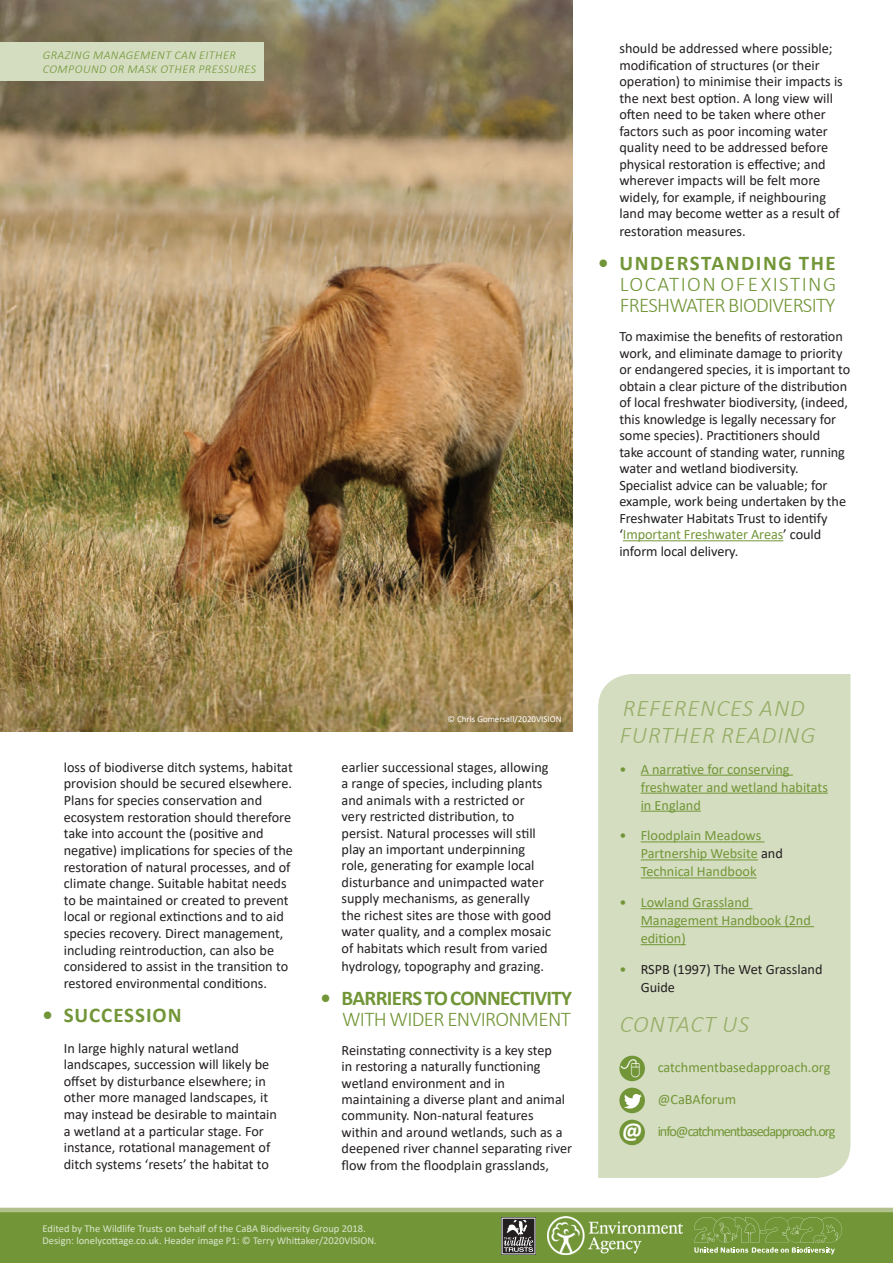
<style>
.page{position:relative;width:893px;height:1263px;background:#fff}
.page>*{position:absolute;margin:0;border:0;box-sizing:border-box;transform-origin:0 0}
.t1{font:italic 300 24px/27px "Calibri";letter-spacing:.04em;color:#97ae67}
.t2{font:300 21px/21px "Calibri";letter-spacing:-.03em;color:#729637}
.t3{font:700 21px "Calibri";letter-spacing:-.03em;color:#729637}
.t4{font:700 21px "Calibri";letter-spacing:.075em;color:#729637}
.t5{font:700 21px "Calibri";letter-spacing:.04em;color:#729637}
.t6{font:14.25px/16.5px "Calibri";color:#231f20}
.t7{font:14.25px/18px "Calibri";color:#729637}
.t8{font:14.25px "Calibri";letter-spacing:-.07em;color:#729637}
.t9{font:italic 300 12px/13.5px "Calibri";letter-spacing:.04em;color:#729637}
.t10{font:10.5px/12px "Calibri";color:#dce6cf}
.t11{font:9px "Calibri";color:#fff}
.s1{color:#729637}
.s2{color:#dce3cc}
.s3{color:#231f20}
.s4{font-weight:700;font-size:22.65px;color:#fff}
</style>
<div class="page">
<div style="left:0;top:1212px;width:893px;height:51px;background:#729637"></div>
<hr style="left:0;top:1208px;width:893px;height:4px;background:#b2c18c">
<img style="left:0;top:0;width:573px;height:731px">
<div style="left:0;top:43px;width:264px;height:38px;background:#d4ddc0"></div>
<div style="left:598px;top:674px;width:252px;height:504px;background:#d4ddc0"></div>
<hr style="left:641px;top:775px;width:152px;height:1px;background:#729637">
<hr style="left:641px;top:793px;width:187px;height:1px;background:#729637">
<hr style="left:641px;top:811px;width:60px;height:1px;background:#729637">
<hr style="left:641px;top:841px;width:123px;height:1px;background:#729637">
<hr style="left:641px;top:859px;width:117px;height:1px;background:#729637">
<hr style="left:641px;top:877px;width:116px;height:1px;background:#729637">
<hr style="left:641px;top:908px;width:111px;height:1px;background:#729637">
<hr style="left:641px;top:926px;width:173px;height:1px;background:#729637">
<hr style="left:641px;top:944px;width:45px;height:1px;background:#729637">
<div style="left:619px;top:1088px;width:26px;height:25px;background:#729637;border-radius:50%"></div>
<svg style="left:624px;top:1094px;width:18px;height:15px"></svg>
<div style="left:619px;top:1056px;width:26px;height:25px;background:#729637;border-radius:50%"></div>
<div style="left:619px;top:1120px;width:26px;height:25px;background:#729637;border-radius:50%"></div>
<hr style="left:623px;top:540px;width:160px;height:1px;background:#729637">
<img style="left:548px;top:1217px;width:135px;height:37px">
<img style="left:501px;top:1217px;width:35px;height:37px">
<svg style="left:694px;top:1217px;width:148px;height:37px"></svg>
<p class="t9" style="left:43px;top:49px;width:215px">GRAZING MANAGEMENT CAN EITHER<br>COMPOUND OR MASK OTHER PRESSURES</p>
<p class="t6" style="left:619px;top:40px;width:225px">should be addressed where possible; modification of structures (or their operation) to minimise their impacts is the next best option. A long view will often need to be taken where other factors such as poor incoming water quality need to be addressed before physical restoration is effective; and wherever impacts will be felt more widely, for example, if neighbouring land may become wetter as a result of</p>
<p class="t6" style="left:619px;top:223px;width:128px">restoration measures.</p>
<h2 class="t4" style="left:598px;top:248px;width:239px">• UNDERSTANDING THE</h2>
<h2 class="t2" style="left:620px;top:273px;width:218px">LOCATION OFEXISTING<br>FRESHWATER BIODIVERSITY</h2>
<p class="t6" style="left:619px;top:328px;width:232px">To maximise the benefits of restoration work, and eliminate damage to priority or endangered species, it is important to obtain a clear picture of the distribution of local freshwater biodiversity, (indeed, this knowledge is legally necessary for some species). Practitioners should<br>take account of standing water, running water and wetland biodiversity.<br>Specialist advice can be valuable; for example, work being undertaken by the Freshwater Habitats Trust to identify ‘<span class="s1">Important Freshwater Areas</span>’ could inform local delivery.</p>
<p class="t6" style="left:64px;top:758px;width:231px">loss of biodiverse ditch systems, habitat provision should be secured elsewhere.<br>Plans for species conservation and ecosystem restoration should therefore take into account the (positive and negative) implications for species of the restoration of natural processes, and of climate change. Suitable habitat needs to be maintained or created to prevent local or regional extinctions and to aid species recovery. Direct management, including reintroduction, can also be considered to assist in the transition to restored environmental conditions.</p>
<h2 class="t5" style="left:43px;top:1000px;width:140px">• SUCCESSION</h2>
<p class="t6" style="left:64px;top:1039px;width:215px">In large highly natural wetland landscapes, succession will likely be offset by disturbance elsewhere; in other more managed landscapes, it may instead be desirable to maintain a wetland at a particular stage. For instance, rotational management of ditch systems ‘resets’ the habitat to</p>
<p class="t11" style="left:448px;top:713px;width:116px">© Chris Gomersall/2020VISION</p>
<p class="t6" style="left:342px;top:758px;width:211px">earlier successional stages, allowing a range of species, including plants and animals with a restricted or very restricted distribution, to persist. Natural processes will still play an important underpinning role, generating for example local disturbance and unimpacted water supply mechanisms, as generally the richest sites are those with good water quality, and a complex mosaic of habitats which result from varied</p>
<p class="t6" style="left:342px;top:957px;width:204px">hydrology, topography and grazing.</p>
<h2 class="t3" style="left:320px;top:983px;width:253px">• BARRIERS TO CONNECTIVITY</h2>
<h2 class="t2" style="left:342px;top:1008px;width:230px">WITH WIDER ENVIRONMENT</h2>
<p class="t6" style="left:342px;top:1041px;width:232px">Reinstating connectivity is a key step<br>in restoring a naturally functioning wetland environment and in maintaining a diverse plant and animal community. Non-natural features within and around wetlands, such as a deepened river channel separating river flow from the floodplain grasslands,</p>
<p class="t10" style="left:43px;top:1222px;width:336px">Edited by The Wildlife Trusts on behalf of the CaBA Biodiversity Group 2018.<br>Design: lonelycottage.co.uk. Header image P1: © <span class="s2">Terry Whittaker/2020</span>VISION.</p>
<h1 class="t1" style="left:620px;top:694px;width:197px">REFERENCES AND<br>FURTHER READING</h1>
<p class="t7" style="left:641px;top:759px;width:189px;text-indent:-21px">• A narrative for conserving freshwater and wetland habitats in England</p>
<p class="t7" style="left:641px;top:826px;width:144px;text-indent:-21px">• Floodplain Meadows<br>Partnership Website <span class="s3">and<br></span>Technical Handbook</p>
<p class="t7" style="left:641px;top:893px;width:172px;text-indent:-21px">• Lowland Grassland<br>Management Handbook (2nd edition)</p>
<p class="t6" style="left:641px;top:960px;width:183px;line-height:18px;text-indent:-21px"><span class="s1">•</span> RSPB (1997) The Wet Grassland<br>Guide</p>
<h1 class="t1" style="left:620px;top:1010px;width:131px">CONTACT US</h1>
<p class="t7" style="left:658px;top:1057px;width:174px">catchmentbasedapproach.org</p>
<p class="t7" style="left:658px;top:1089px;width:80px">@CaBAforum</p>
<p class="t8" style="left:622px;top:1121px;width:215px"><span class="s4">@</span> info@catchmentbasedapproach.org</p>
</div>
